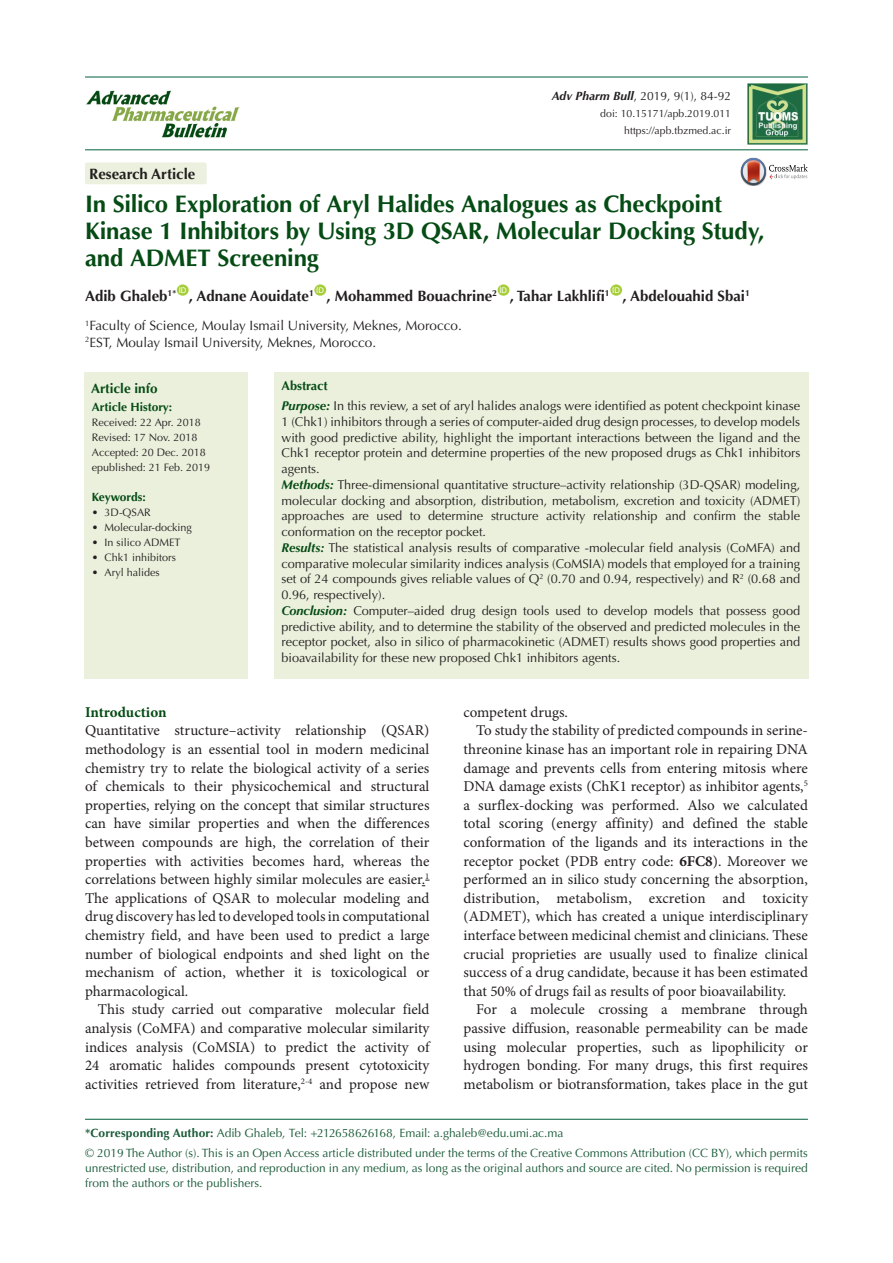
<style>
.page{position:relative;width:893px;height:1263px;background:#fff}
.page>*{position:absolute;margin:0;border:0;box-sizing:border-box;transform-origin:0 0}
.t1{font:700 24px/27px "Optima LT Std";letter-spacing:-.01em;color:#054b14}
.t2{font:15px/18.6px "Minion Pro";color:#231f20;text-align:justify}
.t3{font:15px/18.6px "Minion Pro";color:#242021;text-align:justify}
.t4{font:700 15px "Optima LT Std";color:#231f20}
.M_Heading1{font:700 15px "Minion Pro";letter-spacing:-.005em;color:#054b14}
.t5{font:13.5px "Optima LT Std";color:#231f20}
.t6{font:700 13.5px "Optima LT Std";color:#054b14}
.t7{font:12.75px/15.8px "Optima LT Std";color:#231f20;text-align:justify}
.t8{font:700 12.75px "Optima LT Std";color:#054b14}
.corresponding{font:12px/15px "Optima LT Std";color:#195a37;text-align:justify}
.t9{font:12px "Optima LT Std";color:#231f20}
.t10{font:700 12px "Optima LT Std";color:#054b14}
.t11{font:700 12px "Optima LT Std";letter-spacing:-.02em;color:#054b14}
.t12{font:10.8px "Optima LT Std";color:#231f20}
.t13{font:10.5px "Optima LT Std";color:#231f20}
.t14{font:7.8px "Arial";color:#fff}
.s1{font-weight:700;font-style:italic}
.s2{font-weight:700;font-style:italic;color:#054b14}
.s3{font-weight:700}
.s4{color:#242021}
.s5{color:#231f20}
.s6{color:#fff}
</style>
<div class="page">
<hr style="left:85px;top:149px;width:723px;height:1px;background:#1e7252">
<hr style="left:85px;top:76px;width:723px;height:2px;background:#1e7252">
<div style="left:177px;top:284px;width:12px;height:12px;background:#a6ce39;border-radius:50%"></div>
<div style="left:314px;top:284px;width:12px;height:12px;background:#a6ce39;border-radius:50%"></div>
<div style="left:498px;top:284px;width:11px;height:12px;background:#a6ce39;border-radius:50%"></div>
<div style="left:610px;top:284px;width:12px;height:12px;background:#a6ce39;border-radius:50%"></div>
<div style="left:85px;top:162px;width:122px;height:22px;background:#ebf1de;border-radius:2px"></div>
<div style="left:84px;top:372px;width:163px;height:306px;background:#ebf0dc"></div>
<div style="left:274px;top:372px;width:535px;height:306px;background:#ebf0dc"></div>
<svg style="left:741px;top:158px;width:67px;height:27px"></svg>
<img style="left:748px;top:84px;width:60px;height:61px">
<hr style="left:85px;top:1119px;width:723px;height:1px;background:#1e7252">
<img style="left:86px;top:90px;width:154px;height:48px">
<p class="t4" style="left:89px;top:165px;width:108px">Research Article</p>
<p class="t9" style="left:552px;top:89px;width:181px"><span class="s1">Adv Pharm Bull</span>, 2019, 9(1), 84-92</p>
<p class="t13" style="left:600px;top:108px;width:132px">doi: 10.15171/apb.2019.011</p>
<p class="t13" style="left:624px;top:125px;width:108px">https://apb.tbzmed.ac.ir</p>
<p class="t1" style="left:85px;top:191px;width:681px">In Silico Exploration of Aryl Halides Analogues as Checkpoint<br>Kinase 1 Inhibitors by Using 3D QSAR, Molecular Docking Study, and ADMET Screening</p>
<p class="t4" style="left:85px;top:287px;width:93px">Adib Ghaleb<sup>1*</sup></p>
<p class="t14" style="left:179px;top:285px;width:9px">ID</p>
<p class="t4" style="left:189px;top:287px;width:126px">, Adnane Aouidate<sup>1</sup></p>
<p class="t14" style="left:316px;top:285px;width:9px">ID</p>
<p class="t4" style="left:327px;top:287px;width:172px">, Mohammed Bouachrine<sup>2</sup></p>
<p class="t14" style="left:499px;top:285px;width:9px">ID</p>
<p class="t4" style="left:510px;top:287px;width:102px">, Tahar Lakhlifi<sup>1</sup></p>
<p class="t14" style="left:612px;top:285px;width:9px">ID</p>
<p class="t4" style="left:622px;top:287px;width:129px">, Abdelouahid Sbai<sup>1</sup></p>
<p class="t5" style="left:85px;top:318px;width:378px"><sup>1</sup>Faculty of Science, Moulay Ismail University, Meknes, Morocco.</p>
<p class="t5" style="left:85px;top:335px;width:293px"><sup>2</sup>EST, Moulay Ismail University, Meknes, Morocco.</p>
<p class="t6" style="left:91px;top:381px;width:68px">Article info</p>
<p class="t10" style="left:92px;top:400px;width:82px">Article History:</p>
<p class="t12" style="left:92px;top:416px;width:110px">Received: 22 Apr. 2018</p>
<p class="t12" style="left:92px;top:431px;width:107px">Revised: 17 Nov. 2018</p>
<p class="t12" style="left:92px;top:446px;width:116px">Accepted: 20 Dec. 2018</p>
<p class="t12" style="left:92px;top:461px;width:120px">epublished: 21 Feb. 2019</p>
<p class="t11" style="left:92px;top:490px;width:55px">Keywords:</p>
<p class="t12" style="left:92px;top:506px;width:60px">• 3D-QSAR</p>
<p class="t12" style="left:92px;top:521px;width:102px">• Molecular-docking</p>
<p class="t12" style="left:92px;top:536px;width:90px">• In silico ADMET</p>
<p class="t12" style="left:92px;top:551px;width:86px">• Chk1 inhibitors</p>
<p class="t12" style="left:92px;top:566px;width:69px">• Aryl halides</p>
<p class="t8" style="left:281px;top:378px;width:48px">Abstract</p>
<p class="t7" style="left:281px;top:398px;width:520px"><span class="s2">Purpose:</span> In this review, a set of aryl halides analogs were identified as potent checkpoint kinase 1 (Chk1) inhibitors through a series of computer-aided drug design processes, to develop models with good predictive ability, highlight the important interactions between the ligand and the Chk1 receptor protein and determine properties of the new proposed drugs as Chk1 inhibitors agents.</p>
<p class="t7" style="left:281px;top:477px;width:520px"><span class="s2">Methods:</span> Three-dimensional quantitative structure–activity relationship (3D-QSAR) modeling, molecular docking and absorption, distribution, metabolism, excretion and toxicity (ADMET) approaches are used to determine structure activity relationship and confirm the stable conformation on the receptor pocket.</p>
<p class="t7" style="left:281px;top:540px;width:520px"><span class="s2">Results:</span> The statistical analysis results of comparative -molecular field analysis (CoMFA) and comparative molecular similarity indices analysis (CoMSIA) models that employed for a training set of 24 compounds gives reliable values of Q<sup>2</sup> (0.70 and 0.94, respectively) and R<sup>2</sup> (0.68 and 0.96, respectively).</p>
<p class="t7" style="left:281px;top:603px;width:520px"><span class="s2">Conclusion:</span> Computer–aided drug design tools used to develop models that possess good predictive ability, and to determine the stability of the observed and predicted molecules in the receptor pocket, also in silico of pharmacokinetic (ADMET) results shows good properties and bioavailability for these new proposed Chk1 inhibitors agents.</p>
<p class="t2" style="left:463px;top:703px;width:106px">competent drugs.</p>
<p class="t2" style="left:463px;top:721px;width:346px;text-indent:13px">To study the stability of predicted compounds in serine&shy;threonine kinase has an important role in repairing DNA damage and prevents cells from entering mitosis where DNA damage exists (ChK1 receptor) as inhibitor agents,<sup>5 </sup>a surflex-docking was performed. Also we calculated total scoring (energy affinity) and defined the stable conformation of the ligands and its interactions in the receptor pocket (PDB entry code: <span class="s3">6FC8</span>). Moreover we performed an in silico study concerning the absorption, distribution, metabolism, excretion and toxicity (ADMET), <span class="s4">which has created a unique interdisciplinary interface between medicinal chemist and clinicians. These crucial proprieties are usually used to finalize clinical success of a drug candidate, because it has been estimated that 50% of drugs fail as results of poor bioavailability.</span></p>
<p class="t3" style="left:463px;top:1000px;width:346px;text-indent:13px">For a molecule crossing a membrane through passive diffusion, reasonable permeability can be made using molecular properties, such as lipophilicity or hydrogen bonding. <span class="s5">For many drugs, this first requires metabolism or biotransformation, takes place in the gut</span></p>
<p class="corresponding" style="left:85px;top:1126px;width:480px"><span class="s3">*Corresponding Author:</span> Adib Ghaleb, Tel: +212658626168, Email: a.ghaleb@edu.umi.ac.ma</p>
<p class="corresponding" style="left:85px;top:1145px;width:724px">© 2019 The Author (s). This is an Open Access article distributed under the terms of the Creative Commons Attribution (CC BY), which permits unrestricted use, distribution, and reproduction in any medium, as long as the original authors and source are cited. No permission is required from the authors or the publishers.</p>
<p class="M_Heading1" style="left:85px;top:701px;width:83px">Introduction</p>
<p class="t2" style="left:85px;top:721px;width:346px">Quantitative structure–activity relationship (QSAR) methodology is an essential tool in modern medicinal chemistry try to relate the biological activity of a series of chemicals to their physicochemical and structural properties, relying on the concept that similar structures can have similar properties and when the differences between compounds are high, the correlation of their properties with activities becomes hard, whereas the correlations between highly similar molecules are easier.<sup>1<br></sup>The applications of QSAR to molecular modeling and drug discovery has led to developed tools in computational chemistry field, and have been used to predict a large number of biological endpoints and shed light on the mechanism of action, whether it is toxicological or pharmacological.</p>
<p class="t2" style="left:85px;top:1000px;width:346px;text-indent:13px">This study carried out comparative <span class="s6">-</span>molecular field analysis (CoMFA) and comparative molecular similarity indices analysis (CoMSIA) to predict the activity of 24 aromatic halides compounds present cytotoxicity activities retrieved from literature,<sup>2-4</sup> and propose new</p>
</div>
